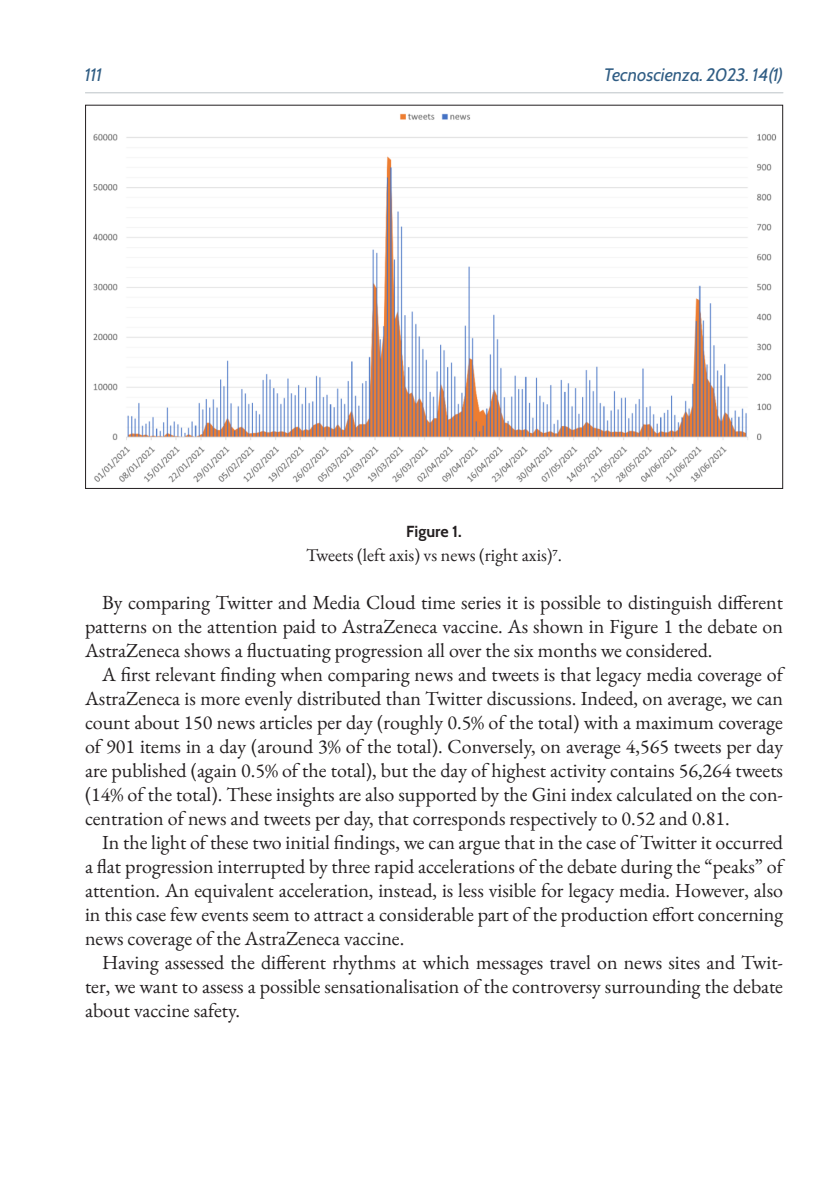
<style>
.page{position:relative;width:840px;height:1191px;background:#fff}
.page>*{position:absolute;margin:0;border:0;box-sizing:border-box;transform-origin:0 0}
.t1{font:20px/24px "EB Garamond";color:#231f20;text-align:justify}
.t2{font:18px "EB Garamond";color:#231f20}
.t3{font:italic 18px "Cabin";color:#305d84}
.t4{font:16px "Cabin";color:#231f20}
</style>
<div class="page">
<img style="left:93px;top:113px;width:684px;height:370px">
<hr style="left:85px;top:92px;width:697px;height:1px;background:#ced3d6">
<p class="t3" style="left:85px;top:63px;width:19px">111</p>
<p class="t3" style="left:603px;top:63px;width:181px">Tecnoscienza. 2023. 14(1)</p>
<p class="t4" style="left:406px;top:521px;width:57px">Figure 1.</p>
<p class="t2" style="left:306px;top:543px;width:257px">Tweets (left axis) vs news (right axis)7.</p>
<p class="t1" style="left:85px;top:590px;width:699px;text-indent:17px">By comparing Twitter and Media Cloud time series it is possible to distinguish different patterns on the attention paid to AstraZeneca vaccine. As shown in Figure 1 the debate on AstraZeneca shows a fluctuating progression all over the six months we considered.</p>
<p class="t1" style="left:85px;top:662px;width:699px;text-indent:17px">A first relevant finding when comparing news and tweets is that legacy media coverage of AstraZeneca is more evenly distributed than Twitter discussions. Indeed, on average, we can count about 150 news articles per day (roughly 0.5% of the total) with a maximum coverage of 901 items in a day (around 3% of the total). Conversely, on average 4,565 tweets per day are published (again 0.5% of the total), but the day of highest activity contains 56,264 tweets (14% of the total). These insights are also supported by the Gini index calculated on the con&shy;centration of news and tweets per day, that corresponds respectively to 0.52 and 0.81.</p>
<p class="t1" style="left:85px;top:830px;width:699px;text-indent:17px">In the light of these two initial findings, we can argue that in the case of Twitter it occurred a flat progression interrupted by three rapid accelerations of the debate during the “peaks” of attention. An equivalent acceleration, instead, is less visible for legacy media. However, also in this case few events seem to attract a considerable part of the production effort concerning news coverage of the AstraZeneca vaccine.</p>
<p class="t1" style="left:85px;top:950px;width:699px;text-indent:17px">Having assessed the different rhythms at which messages travel on news sites and Twit&shy;ter, we want to assess a possible sensationalisation of the controversy surrounding the debate about vaccine safety.</p>
</div>
